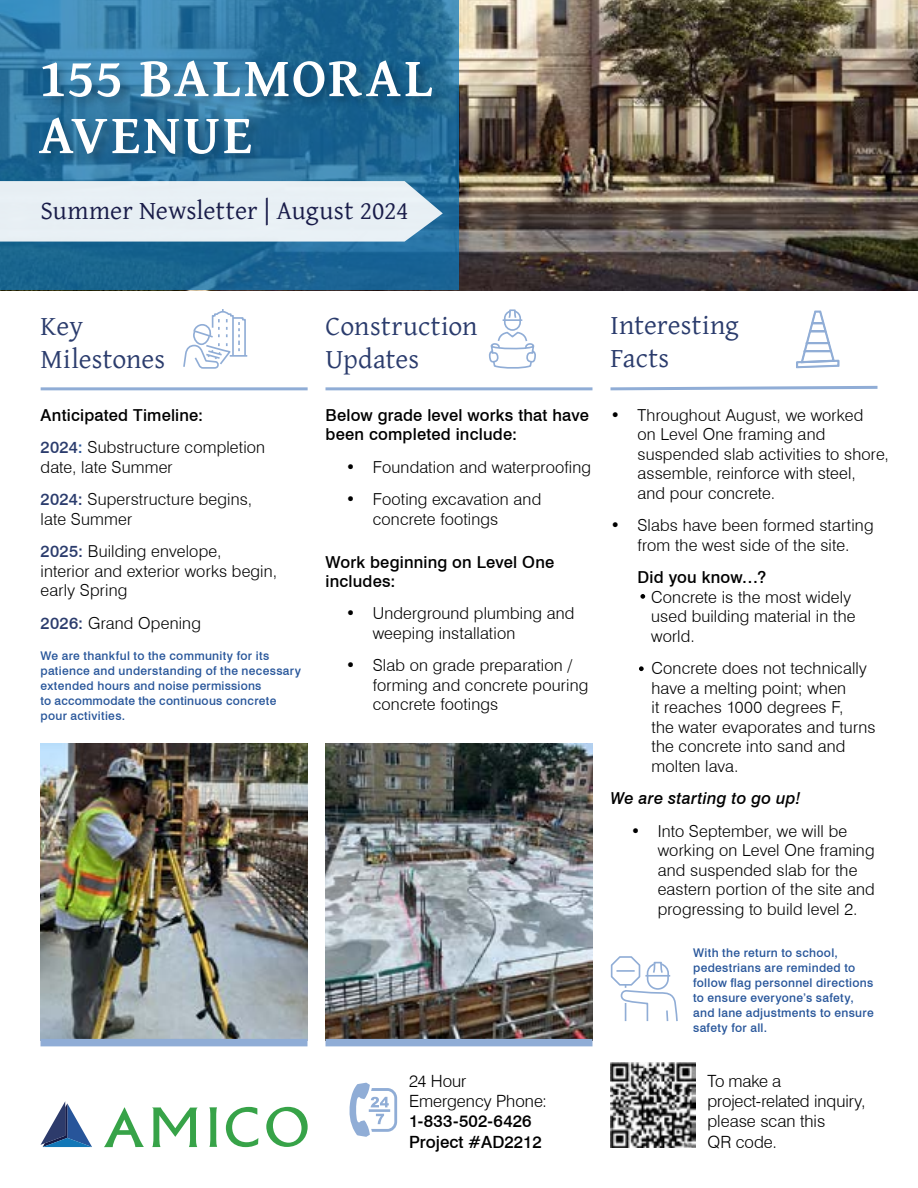
<style>
.page{position:relative;width:918px;height:1188px;background:#fff}
.page>*{position:absolute;margin:0;border:0;box-sizing:border-box;transform-origin:0 0}
.t1{font:700 55.5px/57px "Gentium Plus";letter-spacing:.05em;color:#fff}
.t2{font:27.75px/33.3px "Gentium Plus";letter-spacing:.005em;color:#2b3c6d}
.t3{font:26.25px "Gentium Plus";color:#191c49}
.t4{font:300 16.8px/20.2px "Swiss 721 BT";letter-spacing:-.005em;color:#000}
.t5{font:500 16.8px/20.2px "Swiss 721 BT";color:#000}
.t6{font:300 16.5px/19.5px "Swiss 721 BT";letter-spacing:.01em;color:#000}
.t7{font:500 16.5px/19.5px "Swiss 721 BT";letter-spacing:.01em;color:#000}
.t8{font:italic 500 16.5px "Swiss 721 BT";letter-spacing:.01em;color:#000}
.t9{font:500 12px/15px "Swiss 721 BT";letter-spacing:.025em;color:#27559a}
.s1{font-weight:500}
.s2{font-weight:500;color:#2b3c6d}
.s3{font-weight:500;color:#27559a}
</style>
<div class="page">
<img style="left:459px;top:0;width:459px;height:290px">
<svg style="left:0;top:0;width:459px;height:290px;background:#26709d"></svg>
<div style="left:36px;top:57px;width:410px;height:110px;background:#000;opacity:.25"></div>
<img style="left:40px;top:743px;width:268px;height:296px">
<img style="left:326px;top:743px;width:266px;height:296px">
<svg style="left:0;top:181px;width:443px;height:61px;background:#dde8ef"></svg>
<svg style="left:488px;top:309px;width:48px;height:60px"></svg>
<hr style="left:326px;top:387px;width:266px;height:3px;background:#90add6">
<svg style="left:610px;top:385px;width:268px;height:6px"></svg>
<div style="left:326px;top:1039px;width:266px;height:7px;background:#90add6"></div>
<div style="left:40px;top:1039px;width:268px;height:7px;background:#90add6"></div>
<img style="left:610px;top:1063px;width:86px;height:85px">
<svg style="left:349px;top:1083px;width:48px;height:54px"></svg>
<svg style="left:796px;top:311px;width:43px;height:57px"></svg>
<svg style="left:104px;top:1107px;width:40px;height:40px"></svg>
<svg style="left:152px;top:1107px;width:46px;height:40px"></svg>
<svg style="left:209px;top:1107px;width:8px;height:40px"></svg>
<svg style="left:226px;top:1107px;width:32px;height:40px"></svg>
<svg style="left:266px;top:1107px;width:42px;height:40px"></svg>
<svg style="left:40px;top:1101px;width:52px;height:46px"></svg>
<svg style="left:183px;top:309px;width:64px;height:60px"></svg>
<hr style="left:41px;top:387px;width:267px;height:3px;background:#90add6">
<svg style="left:640px;top:594px;width:5px;height:5px"></svg>
<svg style="left:639px;top:666px;width:5px;height:5px"></svg>
<svg style="left:610px;top:956px;width:68px;height:66px"></svg>
<h1 class="t1" style="left:39px;top:45px;width:395px">155 BALMORAL<br>AVENUE</h1>
<h3 class="t3" style="left:40px;top:186px;width:370px">Summer Newsletter | August 2024</h3>
<h2 class="t2" style="left:41px;top:307px;width:126px">Key<br>Milestones</h2>
<p class="t6" style="left:41px;top:399px;width:226px;line-height:32.4px"><span class="s1">Anticipated Timeline:<br></span><span class="s2">2024</span><span class="s3">:</span> Substructure completion</p>
<p class="t6" style="left:41px;top:451px;width:213px;line-height:32.4px">date, late Summer<br><span class="s2">2024:</span> Superstructure begins,</p>
<p class="t6" style="left:41px;top:503px;width:182px;line-height:32.4px">late Summer<br><span class="s2">2025:</span> Building envelope,</p>
<p class="t6" style="left:41px;top:561px;width:238px">interior and exterior works begin, early Spring</p>
<p class="t6" style="left:41px;top:613px;width:162px"><span class="s2">2026:</span> Grand Opening</p>
<p class="t9" style="left:40px;top:649px;width:262px">We are thankful to the community for its patience and understanding of the necessary extended hours and noise permissions<br>to accommodate the continuous concrete pour activities.</p>
<h2 class="t2" style="left:326px;top:307px;width:154px">Construction<br>Updates</h2>
<h2 class="t2" style="left:610px;top:306px;width:130px">Interesting<br>Facts</h2>
<p class="t7" style="left:326px;top:405px;width:265px">Below grade level works that have been completed include:</p>
<p class="t6" style="left:346px;top:457px;width:247px">• Foundation and waterproofing</p>
<p class="t6" style="left:373px;top:490px;width:170px;text-indent:-27px">• Footing excavation and concrete footings</p>
<p class="t7" style="left:326px;top:552px;width:230px">Work beginning on Level One includes:</p>
<p class="t6" style="left:373px;top:604px;width:203px;text-indent:-27px">• Underground plumbing and weeping installation</p>
<p class="t6" style="left:373px;top:656px;width:217px;text-indent:-27px">• Slab on grade preparation / forming and concrete pouring concrete footings</p>
<p class="t4" style="left:409px;top:1071px;width:140px">24 Hour<br>Emergency Phone:</p>
<p class="t5" style="left:409px;top:1111px;width:135px">1-833-502-6426<br>Project #AD2212</p>
<p class="t6" style="left:637px;top:405px;width:253px;text-indent:-27px">• Throughout August, we worked<br>on Level One framing and suspended slab activities to shore, assemble, reinforce with steel,<br>and pour concrete.</p>
<p class="t6" style="left:610px;top:516px;width:265px;text-align:center">• Slabs have been formed starting from the west side of the site.</p>
<p class="t7" style="left:610px;top:568px;width:157px">• Did you know…?</p>
<p class="t6" style="left:651px;top:587px;width:206px">Concrete is the most widely used building material in the world.</p>
<p class="t6" style="left:651px;top:658px;width:225px">Concrete does not technically have a melting point; when<br>it reaches 1000 degrees F,<br>the water evaporates and turns the concrete into sand and molten lava.</p>
<p class="t8" style="left:610px;top:788px;width:192px">We are starting to go up!</p>
<p class="t6" style="left:658px;top:821px;width:219px;text-indent:-27px">• Into September, we will be working on Level One framing and suspended slab for the eastern portion of the site and progressing to build level 2.</p>
<p class="t9" style="left:693px;top:945px;width:182px">With the return to school, pedestrians are reminded to follow flag personnel directions to ensure everyone’s safety, and lane adjustments to ensure safety for all.</p>
<p class="t4" style="left:708px;top:1071px;width:160px">To make a project-related inquiry, please scan this<br>QR code.</p>
</div>
